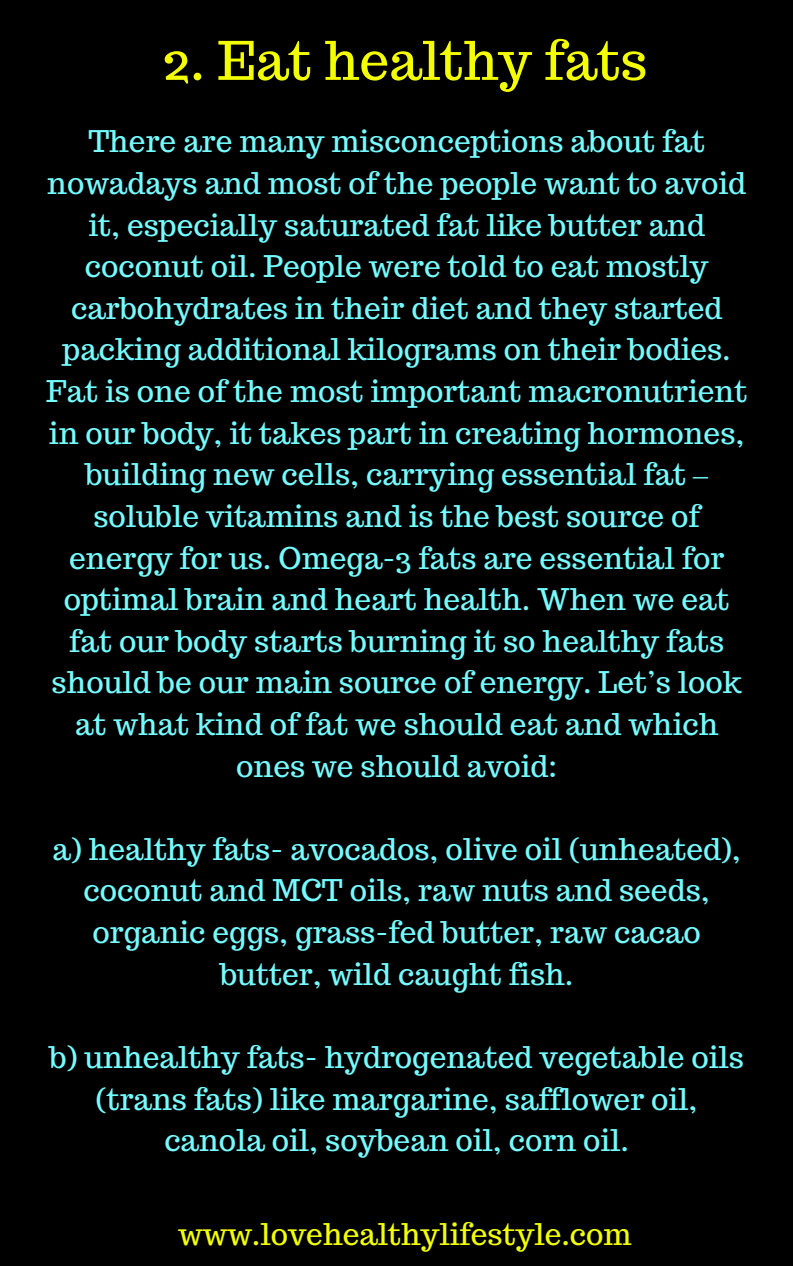
<style>
.page{position:relative;width:793px;height:1266px;background:#fff}
.page>*{position:absolute;margin:0;border:0;box-sizing:border-box;transform-origin:0 0}
.t1{font:53.03px "Trocchi";color:#f3ff00}
.t2{font:29.85px/41.6px "Trocchi";color:#74fcff;text-align:center}
.t3{font:29.85px "Trocchi";color:#f3ff00}
.s1{font-family:"Liberation Serif"}
</style>
<div class="page">
<div style="left:0;top:0;width:793px;height:1265px;background:#000"></div>
<h1 class="t1" style="left:162px;top:26px;width:486px">2. Eat healthy fats</h1>
<p class="t2" style="left:46px;top:121px;width:702px">There are many misconceptions about fat nowadays and most of the people want to avoid it, especially saturated fat like butter and coconut oil. People were told to eat mostly carbohydrates in their diet and they started packing additional kilograms on their bodies.<br>Fat is one of the most important macronutrient in our body, it takes part in creating hormones, building new cells, carrying essential fat <span class="s1">– </span>soluble vitamins and is the best source of energy for us. Omega-3 fats are essential for optimal brain and heart health. When we eat fat our body starts burning it so healthy fats should be our main source of energy. Let’s look at what kind of fat we should eat and which ones we should avoid:</p>
<p class="t2" style="left:53px;top:828px;width:690px">a) healthy fats- avocados, olive oil (unheated), coconut and MCT oils, raw nuts and seeds, organic eggs, grass-fed butter, raw cacao butter, wild caught fish.</p>
<p class="t2" style="left:50px;top:1036px;width:696px">b) unhealthy fats- hydrogenated vegetable oils (trans fats) like margarine, safflower oil, canola oil, soybean oil, corn oil.</p>
<p class="t3" style="left:178px;top:1214px;width:455px">www.lovehealthylifestyle.com</p>
</div>
